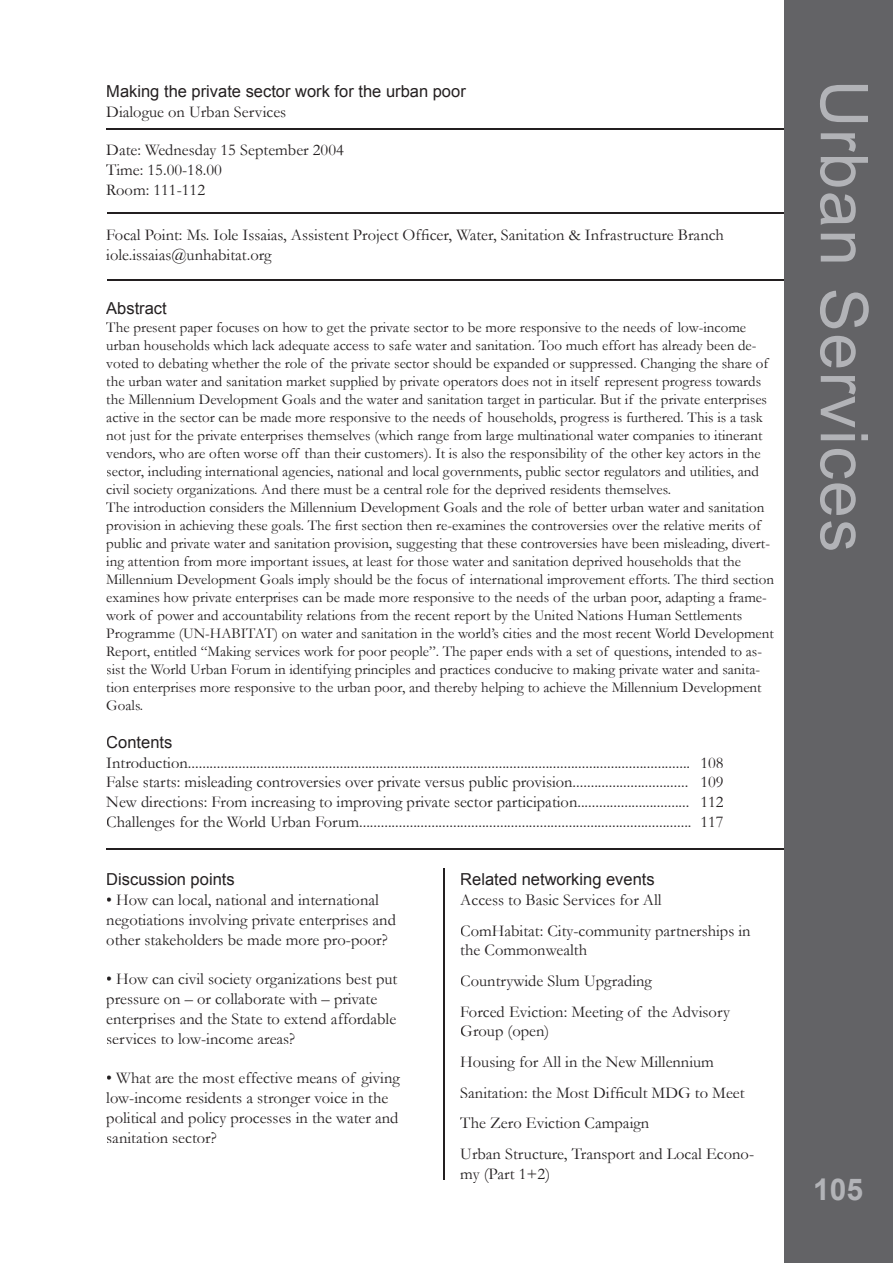
<style>
.page{position:relative;width:893px;height:1263px;background:#fff}
.page>*{position:absolute;margin:0;border:0;box-sizing:border-box;transform-origin:0 0}
.t1{font:66px "Arial";letter-spacing:.025em;color:#b2b3b7}
.t2{font:700 30px "Arial";color:#b2b3b7}
.t3{font:16.5px/19.8px "Garamond";color:#231f20}
.t4{font:16.5px "Arial";color:#231f20}
.t5{font:15px/18px "Garamond";color:#231f20}
</style>
<div class="page">
<hr style="left:106px;top:128px;width:679px;height:2px;background:#231f20">
<hr style="left:107px;top:279px;width:679px;height:1px;background:#231f20">
<hr style="left:107px;top:213px;width:679px;height:1px;background:#231f20">
<hr style="left:106px;top:848px;width:679px;height:1px;background:#231f20">
<div style="left:785px;top:0;width:108px;height:1263px;background:#636366"></div>
<hr style="left:443px;top:868px;width:2px;height:312px;background:#231f20">
<p class="t4" style="left:106px;top:80px;width:361px">Making the private sector work for the urban poor</p>
<p class="t3" style="left:106px;top:101px;width:181px">Dialogue on Urban Services</p>
<p class="t3" style="left:106px;top:140px;width:239px">Date: Wednesday 15 September 2004<br>Time: 15.00-18.00<br>Room: 111-112</p>
<p class="t3" style="left:106px;top:225px;width:619px">Focal Point: Ms. Iole Issaias, Assistent Project Officer, Water, Sanitation &amp; Infrastructure Branch iole.issaias@unhabitat.org</p>
<p class="t4" style="left:106px;top:297px;width:62px">Abstract</p>
<p class="t5" style="left:106px;top:318px;width:669px">The present paper focuses on how to get the private sector to be more responsive to the needs of low-income urban households which lack adequate access to safe water and sanitation. Too much effort has already been de&shy;voted to debating whether the role of the private sector should be expanded or suppressed. Changing the share of the urban water and sanitation market supplied by private operators does not in itself represent progress towards the Millennium Development Goals and the water and sanitation target in particular. But if the private enterprises active in the sector can be made more responsive to the needs of households, progress is furthered. This is a task not just for the private enterprises themselves (which range from large multinational water companies to itinerant vendors, who are often worse off than their customers). It is also the responsibility of the other key actors in the sector, including international agencies, national and local governments, public sector regulators and utilities, and civil society organizations. And there must be a central role for the deprived residents themselves.<br>The introduction considers the Millennium Development Goals and the role of better urban water and sanitation provision in achieving these goals. The first section then re-examines the controversies over the relative merits of public and private water and sanitation provision, suggesting that these controversies have been misleading, divert&shy;ing attention from more important issues, at least for those water and sanitation deprived households that the Millennium Development Goals imply should be the focus of international improvement efforts. The third section examines how private enterprises can be made more responsive to the needs of the urban poor, adapting a frame&shy;work of power and accountability relations from the recent report by the United Nations Human Settlements Programme (UN-HABITAT) on water and sanitation in the world’s cities and the most recent World Development Report, entitled “Making services work for poor people”. The paper ends with a set of questions, intended to as&shy;sist the World Urban Forum in identifying principles and practices conducive to making private water and sanita&shy;tion enterprises more responsive to the urban poor, and thereby helping to achieve the Millennium Development Goals.</p>
<p class="t4" style="left:106px;top:731px;width:68px">Contents</p>
<p class="t3" style="left:106px;top:752px;width:619px;text-align:justify">Introduction........................................................................................................................................... 108<br>False starts: misleading controversies over private versus public provision................................ 109<br>New directions: From increasing to improving private sector participation............................... 112<br>Challenges for the World Urban Forum............................................................................................ 117</p>
<p class="t4" style="left:106px;top:868px;width:130px">Discussion points</p>
<p class="t3" style="left:106px;top:889px;width:291px">• How can local, national and international negotiations involving private enterprises and other stakeholders be made more pro-poor?</p>
<p class="t3" style="left:106px;top:969px;width:292px">• How can civil society organizations best put pressure on – or collaborate with – private enterprises and the State to extend affordable services to low-income areas?</p>
<p class="t3" style="left:106px;top:1068px;width:295px">• What are the most effective means of giving low-income residents a stronger voice in the political and policy processes in the water and sanitation sector?</p>
<p class="t4" style="left:460px;top:868px;width:196px">Related networking events</p>
<p class="t3" style="left:460px;top:884px;width:292px;line-height:30.6px">Access to Basic Services for All<br>ComHabitat: City-community partnerships in</p>
<p class="t3" style="left:460px;top:934px;width:271px;line-height:30.6px">the Commonwealth<br>Countrywide Slum Upgrading<br>Forced Eviction: Meeting of the Advisory</p>
<p class="t3" style="left:460px;top:1015px;width:295px;line-height:30.6px">Group (open)<br>Housing for All in the New Millennium<br>Sanitation: the Most Difficult MDG to Meet<br>The Zero Eviction Campaign<br>Urban Structure, Transport and Local Econo-</p>
<p class="t3" style="left:460px;top:1163px;width:91px">my (Part 1+2)</p>
<h1 class="t1" style="left:887px;top:80px;width:474px;rotate:90deg">Urban Services</h1>
<h2 class="t2" style="left:813px;top:1169px;width:52px">105</h2>
</div>
